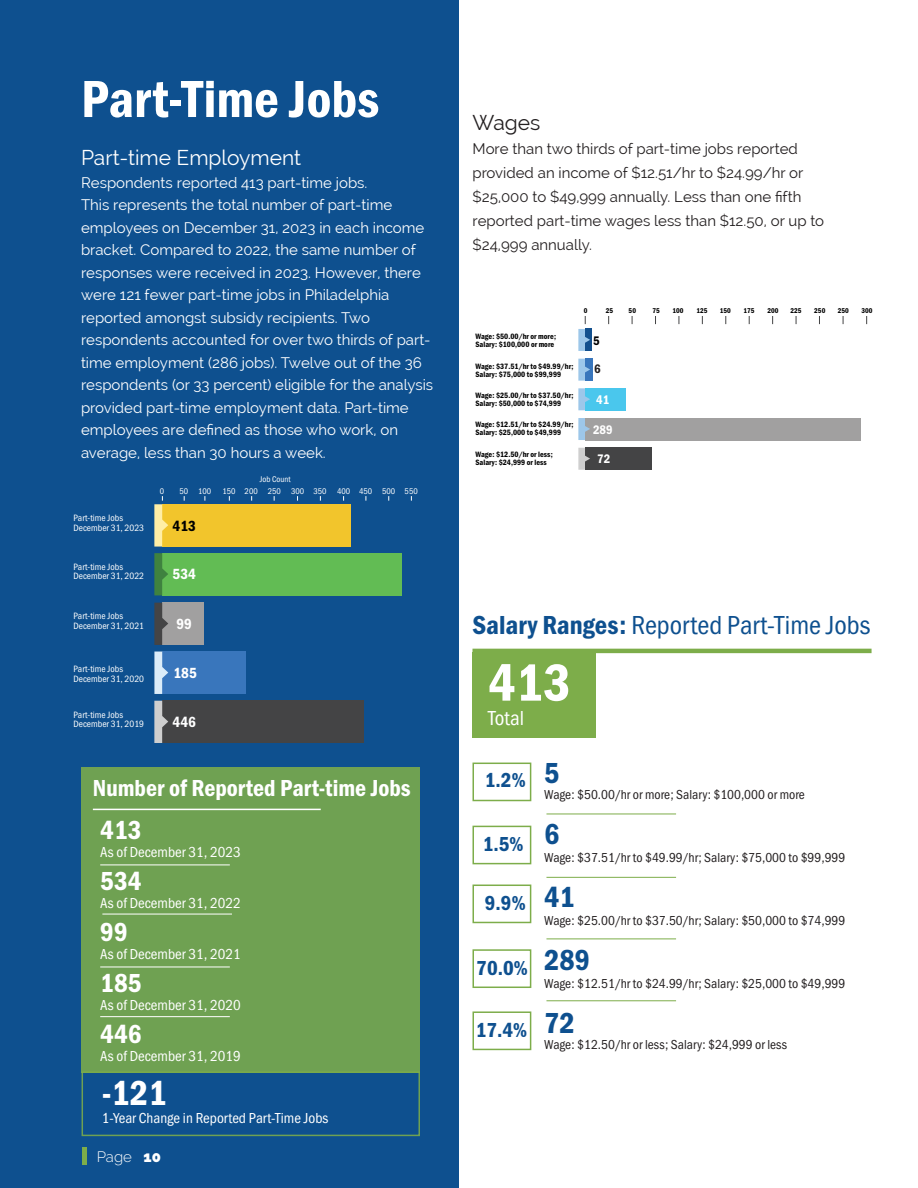
<style>
.page{position:relative;width:918px;height:1188px;background:#fff}
.page>*{position:absolute;margin:0;border:0;box-sizing:border-box;transform-origin:0 0}
.t1{font:54px "Franklin Gothic URW Con Dem";color:#fff}
.t2{font:36px "Franklin Gothic URW Con Dem";color:#fff}
.t3{font:30px "Franklin Gothic URW Con Dem";color:#0e508f}
.t4{font:27px "Franklin Gothic URW Cond";color:#0e508f}
.t5{font:27px "Franklin Gothic URW Con Dem";color:#fff}
.t6{font:24px "Franklin Gothic URW Con Dem";color:#fff}
.t7{font:21px "Franklin Gothic URW Con Dem";color:#0e508f}
.t8{font:21px "Raleway";color:#fff}
.t9{font:21px "Raleway";color:#231f20}
.t10{font:21px "Franklin Gothic URW Cond";color:#fff}
.t11{font:15.3px "Franklin Gothic URW Con Dem";color:#fff}
.t12{font:15.3px "Franklin Gothic URW Con Dem";color:#000}
.t13{font:15px/22.5px "Raleway";color:#fff}
.t14{font:15px/24px "Raleway";color:#231f20}
.t15{font:15px "Franklin Gothic URW Cond";color:#fff}
.t16{font:300 15px "Raleway";color:#fff}
.t17{font:13.5px "Franklin Gothic URW Cond";color:#231f20}
.t18{font:12.9px "Franklin Gothic URW Con Dem";color:#fff}
.t19{font:12.9px/28px "Franklin Gothic URW Con Dem";color:#000}
.t20{font:9.45px/9.4px "Franklin Gothic URW Cond";color:#fff}
.t21{font:8.55px "Franklin Gothic URW Cond";color:#fff}
.t22{font:8.1px/8.1px "Franklin Gothic URW Con Dem";color:#000}
.t23{font:7.2px "Franklin Gothic URW Con Dem";color:#000}
.s1{font-weight:900}
.s2{color:#231f20}
.s3{font-family:"Franklin Gothic URW Con Dem"}
</style>
<div class="page">
<div style="left:0;top:0;width:459px;height:1188px;background:#0e508f"></div>
<div style="left:82px;top:767px;width:338px;height:305px;background:#6fa152"></div>
<div style="left:82px;top:1071px;width:338px;height:65px;border:2px solid #7dad4a"></div>
<hr style="left:93px;top:809px;width:228px;height:1px;background:#fff">
<hr style="left:100px;top:865px;width:130px;height:1px;background:#fff">
<hr style="left:102px;top:914px;width:130px;height:1px;background:#fff">
<hr style="left:100px;top:967px;width:130px;height:1px;background:#fff">
<hr style="left:100px;top:1016px;width:130px;height:1px;background:#fff">
<hr style="left:472px;top:649px;width:400px;height:4px;background:#7dad4a">
<hr style="left:546px;top:814px;width:130px;height:1px;background:#7dad4a">
<hr style="left:546px;top:877px;width:130px;height:1px;background:#7dad4a">
<hr style="left:546px;top:939px;width:130px;height:1px;background:#7dad4a">
<hr style="left:546px;top:1000px;width:130px;height:1px;background:#7dad4a">
<div style="left:472px;top:763px;width:59px;height:38px;border:2px solid #7dad4a"></div>
<div style="left:472px;top:826px;width:59px;height:38px;border:2px solid #7dad4a"></div>
<div style="left:472px;top:885px;width:59px;height:38px;border:2px solid #7dad4a"></div>
<div style="left:472px;top:949px;width:59px;height:39px;border:2px solid #7dad4a"></div>
<div style="left:472px;top:1011px;width:59px;height:39px;border:2px solid #7dad4a"></div>
<div style="left:472px;top:652px;width:124px;height:86px;background:#7dad4a"></div>
<div style="left:162px;top:603px;width:41px;height:42px;background:#a1a0a0"></div>
<svg style="left:154px;top:603px;width:14px;height:42px"></svg>
<div style="left:162px;top:652px;width:84px;height:42px;background:#3976bc"></div>
<svg style="left:154px;top:652px;width:14px;height:42px"></svg>
<div style="left:162px;top:553px;width:239px;height:42px;background:#62bc54"></div>
<svg style="left:154px;top:553px;width:14px;height:42px"></svg>
<div style="left:162px;top:504px;width:188px;height:43px;background:#f2c52c"></div>
<div style="left:162px;top:701px;width:202px;height:42px;background:#444445"></div>
<svg style="left:154px;top:701px;width:14px;height:42px"></svg>
<svg style="left:154px;top:496px;width:14px;height:51px"></svg>
<div style="left:585px;top:329px;width:7px;height:22px;background:#13508e"></div>
<div style="left:585px;top:359px;width:8px;height:22px;background:#3976bc"></div>
<svg style="left:578px;top:359px;width:12px;height:22px"></svg>
<div style="left:585px;top:388px;width:41px;height:22px;background:#4ac7ed"></div>
<svg style="left:578px;top:388px;width:12px;height:22px"></svg>
<div style="left:585px;top:418px;width:275px;height:22px;background:#a1a0a0"></div>
<div style="left:585px;top:448px;width:66px;height:22px;background:#444445"></div>
<svg style="left:578px;top:418px;width:12px;height:22px"></svg>
<svg style="left:578px;top:448px;width:12px;height:22px"></svg>
<svg style="left:578px;top:316px;width:12px;height:35px"></svg>
<div style="left:82px;top:1148px;width:5px;height:17px;background:#7dad4a"></div>
<p class="t1" style="left:81px;top:63px;width:300px">Part-Time Jobs</p>
<p class="t8" style="left:81px;top:145px;width:222px">Part-time Employment</p>
<p class="t13" style="left:81px;top:171px;width:354px">Respondents reported 413 part-time jobs.<br>This represents the total number of part-time employees on December 31, 2023 in each income bracket. Compared to 2022, the same number of responses were received in 2023. However, there were 121 fewer part-time jobs in Philadelphia reported amongst subsidy recipients. Two respondents accounted for over two thirds of part&shy;time employment (286 jobs). Twelve out of the 36 respondents (or 33 percent) eligible for the analysis provided part-time employment data. Part-time employees are defined as those who work, on average, less than 30 hours a week.</p>
<p class="t21" style="left:260px;top:473px;width:32px">Job Count</p>
<p class="t21" style="left:160px;top:485px;width:6px">0</p>
<p class="t21" style="left:179px;top:485px;width:33px">50 100</p>
<p class="t21" style="left:222px;top:485px;width:197px">150 200 250 300 350 400 450 500 550</p>
<p class="t20" style="left:73px;top:513px;width:72px">Part-time Jobs<br>December 31, 2023</p>
<p class="t12" style="left:173px;top:515px;width:25px">413</p>
<p class="t20" style="left:73px;top:561px;width:72px">Part-time Jobs<br>December 31, 2022</p>
<p class="t11" style="left:173px;top:564px;width:25px">534</p>
<p class="t20" style="left:73px;top:611px;width:72px">Part-time Jobs<br>December 31, 2021</p>
<p class="t20" style="left:73px;top:664px;width:72px">Part-time Jobs<br>December 31, 2020</p>
<p class="t11" style="left:176px;top:614px;width:17px">99</p>
<p class="t11" style="left:174px;top:662px;width:25px">185</p>
<p class="t20" style="left:73px;top:709px;width:72px">Part-time Jobs<br>December 31, 2019</p>
<p class="t11" style="left:173px;top:712px;width:25px">446</p>
<p class="t6" style="left:93px;top:772px;width:319px">Number of Reported Part-time Jobs</p>
<p class="t5" style="left:100px;top:811px;width:43px">413</p>
<p class="t15" style="left:100px;top:841px;width:142px">As of December 31, 2023</p>
<p class="t5" style="left:100px;top:862px;width:43px">534</p>
<p class="t15" style="left:100px;top:892px;width:142px">As of December 31, 2022</p>
<p class="t5" style="left:100px;top:913px;width:29px">99</p>
<p class="t15" style="left:100px;top:943px;width:142px">As of December 31, 2021</p>
<p class="t5" style="left:100px;top:964px;width:43px">185</p>
<p class="t15" style="left:100px;top:994px;width:142px">As of December 31, 2020</p>
<p class="t5" style="left:100px;top:1015px;width:43px">446</p>
<p class="t15" style="left:100px;top:1045px;width:142px">As of December 31, 2019</p>
<p class="t2" style="left:102px;top:1069px;width:67px">-121</p>
<p class="t15" style="left:102px;top:1107px;width:228px">1-Year Change in Reported Part-Time Jobs</p>
<p class="t16" style="left:97px;top:1148px;width:66px">Page <span class="s1">10</span></p>
<p class="t9" style="left:472px;top:110px;width:69px">Wages</p>
<p class="t14" style="left:472px;top:137px;width:353px">More than two thirds of part-time jobs reported provided an income of $12.51/hr to $24.99/hr or $25,000 to $49,999 annually. Less than one fifth reported part-time wages less than $12.50, or up to $24,999 annually.</p>
<p class="t22" style="left:475px;top:332px;width:82px">Wage: $50.00/hr or more;<br>Salary: $100,000 or more</p>
<p class="t22" style="left:475px;top:362px;width:100px">Wage: $37.51/hr to $49.99/hr;<br>Salary: $75,000 to $99,999</p>
<p class="t22" style="left:475px;top:391px;width:100px">Wage: $25.00/hr to $37.50/hr;<br>Salary: $50,000 to $74,999</p>
<p class="t22" style="left:475px;top:419px;width:100px">Wage: $12.51/hr to $24.99/hr;<br>Salary: $25,000 to $49,999</p>
<p class="t22" style="left:475px;top:450px;width:79px">Wage: $12.50/hr or less;<br>Salary: $24,999 or less</p>
<p class="t23" style="left:584px;top:306px;width:5px">0</p>
<p class="t23" style="left:606px;top:306px;width:9px">25</p>
<p class="t23" style="left:629px;top:306px;width:9px">50</p>
<p class="t23" style="left:653px;top:306px;width:9px">75</p>
<p class="t23" style="left:672px;top:306px;width:13px">100</p>
<p class="t23" style="left:697px;top:306px;width:13px">125</p>
<p class="t19" style="left:593px;top:326px;width:9px">5<br><span class="s2">6</span></p>
<p class="t18" style="left:596px;top:391px;width:15px">41</p>
<p class="t18" style="left:593px;top:421px;width:21px">289</p>
<p class="t18" style="left:597px;top:450px;width:15px">72</p>
<p class="t23" style="left:720px;top:306px;width:13px">150</p>
<p class="t23" style="left:743px;top:306px;width:13px">175</p>
<p class="t23" style="left:768px;top:306px;width:13px">200</p>
<p class="t23" style="left:790px;top:306px;width:13px">225</p>
<p class="t23" style="left:814px;top:306px;width:13px">250</p>
<p class="t23" style="left:838px;top:306px;width:13px">250</p>
<p class="t23" style="left:861px;top:306px;width:13px">300</p>
<p class="t4" style="left:472px;top:605px;width:399px"><span class="s3">Salary Ranges:</span> Reported Part-Time Jobs</p>
<p class="t1" style="left:488px;top:647px;width:84px">413</p>
<p class="t10" style="left:488px;top:703px;width:38px">Total</p>
<p class="t7" style="left:485px;top:766px;width:42px">1.2%</p>
<p class="t7" style="left:483px;top:830px;width:42px">1.5%</p>
<p class="t7" style="left:485px;top:889px;width:42px">9.9%</p>
<p class="t7" style="left:476px;top:954px;width:53px">70.0%</p>
<p class="t7" style="left:476px;top:1016px;width:53px">17.4%</p>
<p class="t3" style="left:544px;top:753px;width:17px">5</p>
<p class="t17" style="left:544px;top:785px;width:262px">Wage: $50.00/hr or more; Salary: $100,000 or more</p>
<p class="t3" style="left:544px;top:814px;width:17px">6</p>
<p class="t17" style="left:544px;top:848px;width:303px">Wage: $37.51/hr to $49.99/hr; Salary: $75,000 to $99,999</p>
<p class="t3" style="left:544px;top:877px;width:32px">41</p>
<p class="t17" style="left:544px;top:911px;width:303px">Wage: $25.00/hr to $37.50/hr; Salary: $50,000 to $74,999</p>
<p class="t3" style="left:544px;top:940px;width:47px">289</p>
<p class="t17" style="left:544px;top:974px;width:303px">Wage: $12.51/hr to $24.99/hr; Salary: $25,000 to $49,999</p>
<p class="t3" style="left:544px;top:1003px;width:32px">72</p>
<p class="t17" style="left:544px;top:1035px;width:244px">Wage: $12.50/hr or less; Salary: $24,999 or less</p>
</div>
